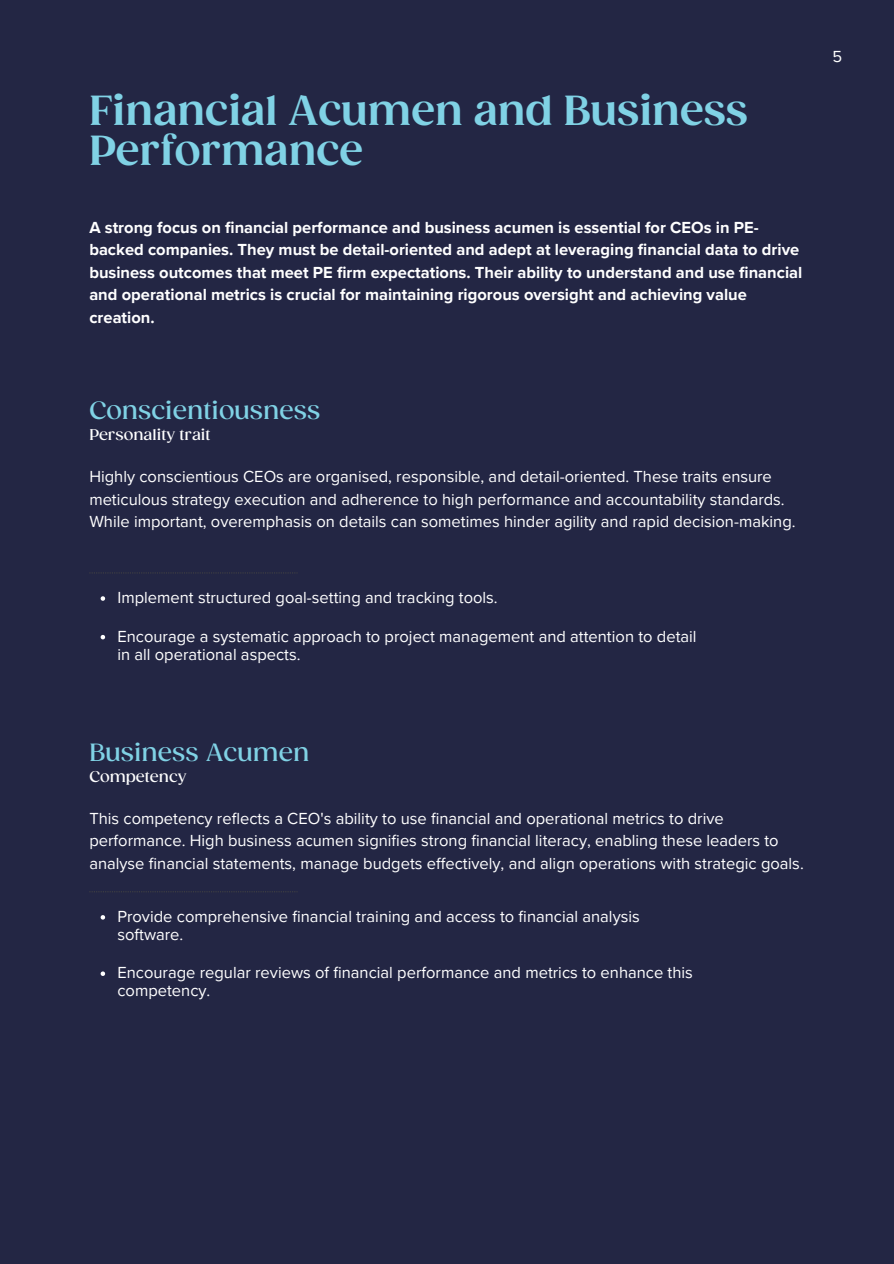
<style>
.page{position:relative;width:894px;height:1264px;background:#fff}
.page>*{position:absolute;margin:0;border:0;box-sizing:border-box;transform-origin:0 0}
.t1{font:700 40.5px/39.3px "Gazpacho";color:#80d2e5}
.t2{font:500 24px "Gazpacho";color:#80d2e5}
.t3{font:16.5px/22.5px "Proxima Nova";color:#fff}
.t4{font:700 16.5px/22.5px "Proxima Nova";color:#fff}
.t5{font:500 15px "Gazpacho";color:#fff}
</style>
<div class="page">
<div style="left:0;top:0;width:893px;height:1263px;background:#232644"></div>
<svg style="left:89px;top:572px;width:206px;height:1px"></svg>
<svg style="left:89px;top:891px;width:208px;height:1px"></svg>
<svg style="left:101px;top:596px;width:4px;height:4px"></svg>
<svg style="left:101px;top:915px;width:4px;height:4px"></svg>
<svg style="left:101px;top:971px;width:4px;height:4px"></svg>
<svg style="left:101px;top:635px;width:4px;height:4px"></svg>
<h1 class="t1" style="left:89px;top:93px;width:660px">Financial Acumen and Business<br>Performance</h1>
<h3 class="t4" style="left:89px;top:216px;width:714px">A strong focus on financial performance and business acumen is essential for CEOs in PE&shy;backed companies. They must be detail-oriented and adept at leveraging financial data to drive business outcomes that meet PE firm expectations. Their ability to understand and use financial and operational metrics is crucial for maintaining rigorous oversight and achieving value creation.</h3>
<h3 class="t2" style="left:89px;top:397px;width:232px">Conscientiousness</h3>
<p class="t5" style="left:89px;top:427px;width:123px">Personality trait</p>
<p class="t3" style="left:89px;top:466px;width:707px">Highly conscientious CEOs are organised, responsible, and detail-oriented. These traits ensure meticulous strategy execution and adherence to high performance and accountability standards.<br>While important, overemphasis on details can sometimes hinder agility and rapid decision-making.</p>
<p class="t3" style="left:117px;top:586px;width:382px">Implement structured goal-setting and tracking tools.</p>
<p class="t3" style="left:117px;top:627px;width:580px;line-height:18px">Encourage a systematic approach to project management and attention to detail in all operational aspects.</p>
<h2 class="t3" style="left:832px;top:45px;width:11px">5</h2>
<h2 class="t2" style="left:89px;top:739px;width:221px">Business Acumen</h2>
<p class="t5" style="left:89px;top:768px;width:98px">Competency</p>
<h3 class="t3" style="left:89px;top:807px;width:715px">This competency reflects a CEO's ability to use financial and operational metrics to drive performance. High business acumen signifies strong financial literacy, enabling these leaders to analyse financial statements, manage budgets effectively, and align operations with strategic goals.</h3>
<p class="t3" style="left:117px;top:907px;width:523px;line-height:18px">Provide comprehensive financial training and access to financial analysis software.</p>
<p class="t3" style="left:117px;top:964px;width:577px;line-height:18px">Encourage regular reviews of financial performance and metrics to enhance this competency.</p>
</div>
